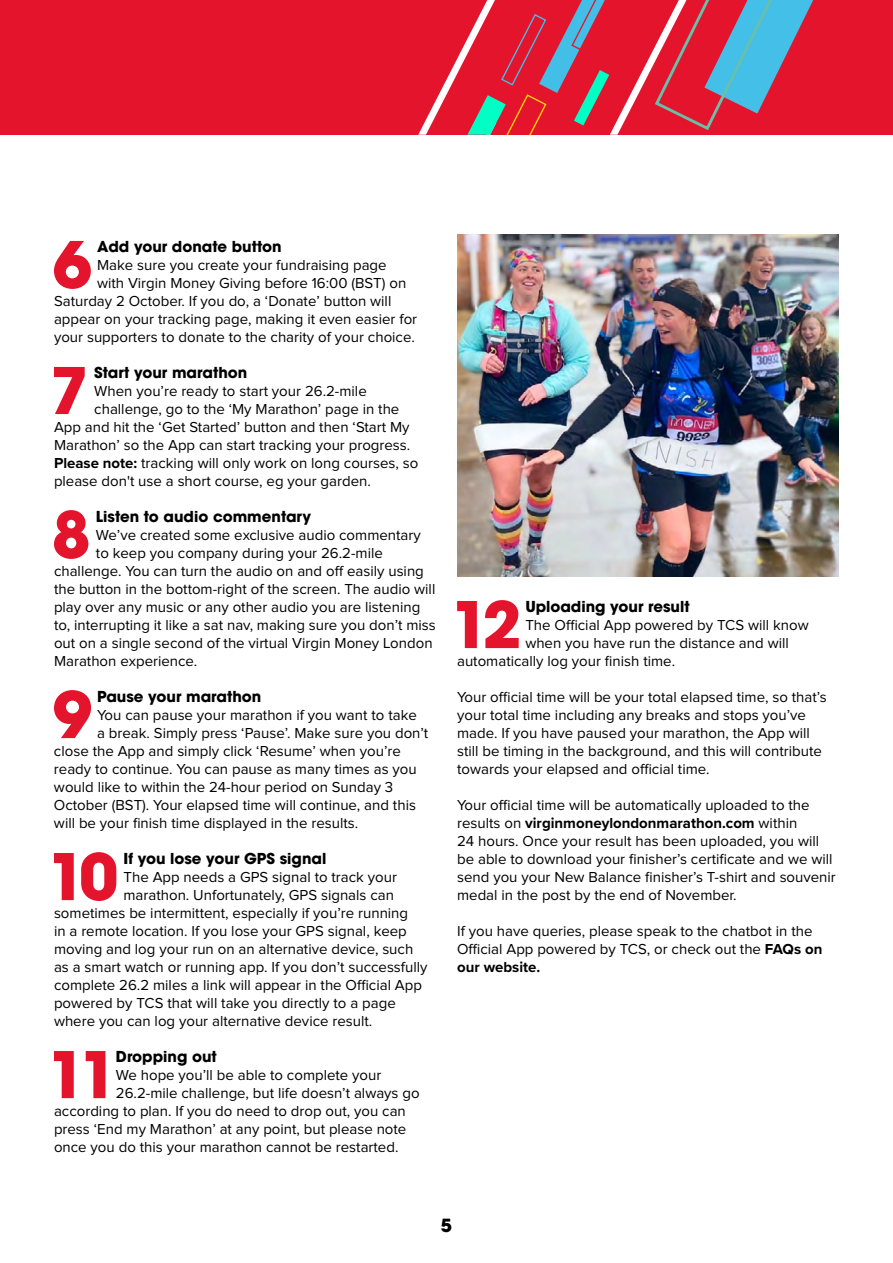
<style>
.page{position:relative;width:893px;height:1263px;background:#fff}
.page>*{position:absolute;margin:0;border:0;box-sizing:border-box;transform-origin:0 0}
.t1{font:700 63.6px "ITC Avant Garde Pro";color:#e4142d}
.t2{font:700 18px "ITC Avant Garde Pro";color:#000}
.t3{font:15px/18px "Proxima Nova";color:#000}
.t4{font:700 15px "ITC Avant Garde Pro";color:#000}
.s1{font-weight:700}
</style>
<div class="page">
<div style="left:0;top:0;width:893px;height:135px;background:#e4142d"></div>
<svg style="left:418px;top:0;width:395px;height:135px"></svg>
<img style="left:457px;top:234px;width:382px;height:342px">
<h1 class="t1" style="left:53px;top:222px;width:41px">6</h1>
<p class="t4" style="left:97px;top:236px;width:186px">Add your donate button</p>
<p class="t3" style="left:97px;top:257px;width:291px">Make sure you create your fundraising page</p>
<p class="t3" style="left:97px;top:275px;width:311px">with Virgin Money Giving before 16:00 (BST) on</p>
<p class="t3" style="left:54px;top:293px;width:339px">Saturday 2 October. If you do, a ‘Donate’ button will</p>
<p class="t3" style="left:54px;top:311px;width:365px">appear on your tracking page, making it even easier for</p>
<p class="t3" style="left:54px;top:329px;width:362px">your supporters to donate to the charity of your choice.</p>
<h1 class="t1" style="left:50px;top:348px;width:41px">7</h1>
<p class="t4" style="left:94px;top:362px;width:154px">Start your marathon</p>
<p class="t3" style="left:94px;top:383px;width:274px">When you’re ready to start your 26.2-mile</p>
<p class="t3" style="left:94px;top:401px;width:307px">challenge, go to the ‘My Marathon’ page in the</p>
<p class="t3" style="left:54px;top:419px;width:357px">App and hit the ‘Get Started’ button and then ‘Start My</p>
<p class="t3" style="left:54px;top:437px;width:358px">Marathon’ so the App can start tracking your progress.</p>
<p class="t3" style="left:54px;top:455px;width:366px"><span class="s1">Please note:</span> tracking will only work on long courses, so</p>
<p class="t3" style="left:54px;top:473px;width:318px">please don't use a short course, eg your garden.</p>
<h1 class="t1" style="left:52px;top:492px;width:41px">8</h1>
<p class="t4" style="left:96px;top:506px;width:217px">Listen to audio commentary</p>
<p class="t3" style="left:96px;top:527px;width:326px">We’ve created some exclusive audio commentary</p>
<p class="t3" style="left:96px;top:545px;width:288px">to keep you company during your 26.2-mile</p>
<p class="t3" style="left:54px;top:563px;width:371px">challenge. You can turn the audio on and off easily using</p>
<p class="t3" style="left:54px;top:581px;width:383px">the button in the bottom-right of the screen. The audio will</p>
<p class="t3" style="left:54px;top:599px;width:368px">play over any music or any other audio you are listening</p>
<p class="t3" style="left:54px;top:617px;width:383px">to, interrupting it like a sat nav, making sure you don’t miss</p>
<p class="t3" style="left:54px;top:635px;width:380px">out on a single second of the virtual Virgin Money London</p>
<p class="t3" style="left:54px;top:653px;width:145px">Marathon experience.</p>
<h1 class="t1" style="left:53px;top:672px;width:41px">9</h1>
<p class="t4" style="left:97px;top:686px;width:166px">Pause your marathon</p>
<p class="t3" style="left:97px;top:707px;width:321px">You can pause your marathon if you want to take</p>
<p class="t3" style="left:97px;top:725px;width:333px">a break. Simply press ‘Pause’. Make sure you don’t</p>
<p class="t3" style="left:54px;top:743px;width:348px">close the App and simply click ‘Resume’ when you’re</p>
<p class="t3" style="left:54px;top:761px;width:364px">ready to continue. You can pause as many times as you</p>
<p class="t3" style="left:54px;top:779px;width:341px">would like to within the 24-hour period on Sunday 3</p>
<p class="t3" style="left:54px;top:797px;width:364px">October (BST). Your elapsed time will continue, and this</p>
<p class="t3" style="left:54px;top:815px;width:306px">will be your finish time displayed in the results.</p>
<h1 class="t1" style="left:47px;top:834px;width:73px">10</h1>
<p class="t4" style="left:123px;top:848px;width:204px">If you lose your GPS signal</p>
<p class="t3" style="left:123px;top:869px;width:275px">The App needs a GPS signal to track your</p>
<p class="t3" style="left:123px;top:887px;width:272px">marathon. Unfortunately, GPS signals can</p>
<p class="t3" style="left:54px;top:905px;width:356px">sometimes be intermittent, especially if you’re running</p>
<p class="t3" style="left:54px;top:923px;width:354px">in a remote location. If you lose your GPS signal, keep</p>
<p class="t3" style="left:54px;top:941px;width:361px">moving and log your run on an alternative device, such</p>
<p class="t3" style="left:54px;top:959px;width:375px">as a smart watch or running app. If you don’t successfully</p>
<p class="t3" style="left:54px;top:977px;width:369px">complete 26.2 miles a link will appear in the Official App</p>
<p class="t3" style="left:54px;top:995px;width:343px">powered by TCS that will take you directly to a page</p>
<p class="t3" style="left:54px;top:1013px;width:320px">where you can log your alternative device result.</p>
<h1 class="t1" style="left:47px;top:1032px;width:73px">11</h1>
<p class="t4" style="left:116px;top:1046px;width:102px">Dropping out</p>
<p class="t3" style="left:116px;top:1067px;width:267px">We hope you’ll be able to complete your</p>
<p class="t3" style="left:116px;top:1085px;width:305px">26.2-mile challenge, but life doesn’t always go</p>
<p class="t3" style="left:54px;top:1103px;width:353px">according to plan. If you do need to drop out, you can</p>
<p class="t3" style="left:54px;top:1121px;width:354px">press ‘End my Marathon’ at any point, but please note</p>
<p class="t3" style="left:54px;top:1139px;width:346px">once you do this your marathon cannot be restarted.</p>
<h1 class="t1" style="left:450px;top:582px;width:73px">12</h1>
<p class="t4" style="left:525px;top:596px;width:166px">Uploading your result</p>
<p class="t3" style="left:525px;top:617px;width:285px">The Official App powered by TCS will know</p>
<p class="t3" style="left:525px;top:635px;width:265px">when you have run the distance and will</p>
<p class="t3" style="left:457px;top:653px;width:219px">automatically log your finish time.</p>
<p class="t3" style="left:457px;top:689px;width:371px">Your official time will be your total elapsed time, so that’s your total time including any breaks and stops you’ve made. If you have paused your marathon, the App will still be timing in the background, and this will contribute towards your elapsed and official time.</p>
<p class="t3" style="left:457px;top:797px;width:380px">Your official time will be automatically uploaded to the results on <span class="s1">virginmoneylondonmarathon.com</span> within<br>24 hours. Once your result has been uploaded, you will be able to download your finisher’s certificate and we will send you your New Balance finisher’s T-shirt and souvenir medal in the post by the end of November.</p>
<p class="t3" style="left:457px;top:923px;width:367px">If you have queries, please speak to the chatbot in the<br>Official App powered by TCS, or check out the <span class="s1">FAQs on our website.</span></p>
<p class="t2" style="left:441px;top:1213px;width:13px">5</p>
</div>
